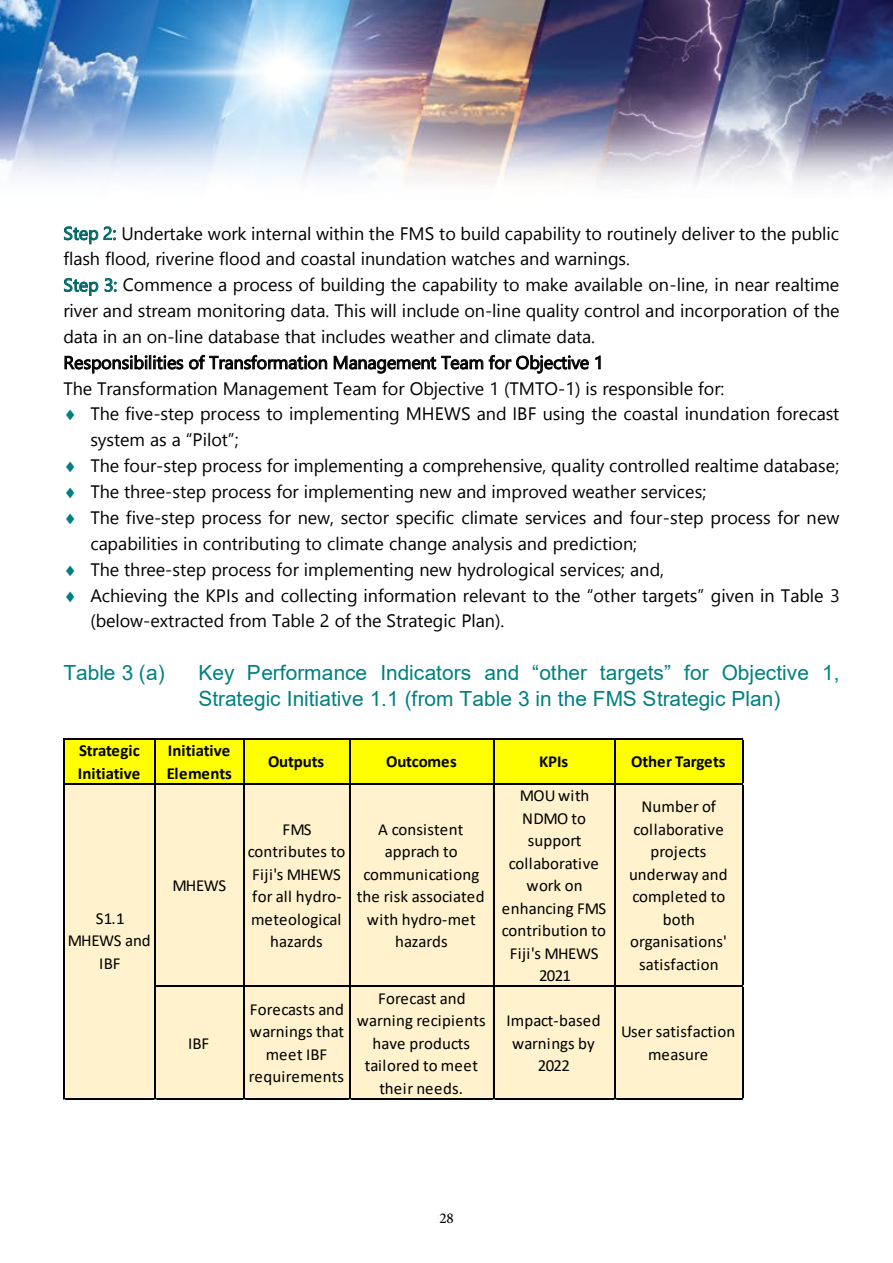
<style>
.page{position:relative;width:893px;height:1263px;background:#fff}
.page>*{position:absolute;margin:0;border:0;box-sizing:border-box;transform-origin:0 0}
.t1{font:20.85px/26px "Arial";color:#008080}
.t2{font:18px "Symbol";color:#000}
.t3{font:18px "Calibri";color:#000}
.t4{font:16.8px/22.5px "Calibri";letter-spacing:.005em;color:#000;text-align:center}
.t5{font:700 16.8px/22.5px "Calibri";letter-spacing:-.005em;color:#000}
.t6{font:16.8px/22.5px "Calibri";letter-spacing:-.015em;color:#000;text-align:center}
.s1{font-style:inherit}
</style>
<div class="page">
<img style="left:0;top:0;width:893px;height:1100px">
<div style="left:64px;top:739px;width:680px;height:45px;background:#ff0"></div>
<div style="left:64px;top:783px;width:680px;height:316px;background:#fff2cc"></div>
<hr style="left:64px;top:738px;width:680px;height:1px;background:#000">
<hr style="left:64px;top:783px;width:680px;height:1px;background:#000">
<hr style="left:156px;top:986px;width:588px;height:1px;background:#000">
<hr style="left:63px;top:738px;width:1px;height:361px;background:#000">
<hr style="left:154px;top:739px;width:2px;height:360px;background:#000">
<hr style="left:243px;top:739px;width:1px;height:360px;background:#000">
<hr style="left:349px;top:739px;width:1px;height:360px;background:#000">
<hr style="left:493px;top:739px;width:1px;height:360px;background:#000">
<hr style="left:614px;top:739px;width:1px;height:360px;background:#000">
<hr style="left:64px;top:1098px;width:680px;height:1px;background:#000">
<hr style="left:743px;top:739px;width:1px;height:360px;background:#000">
<svg style="left:665px;top:226px;width:26px;height:18px"></svg>
<svg style="left:703px;top:226px;width:16px;height:14px"></svg>
<svg style="left:105px;top:278px;width:12px;height:14px"></svg>
<svg style="left:595px;top:355px;width:6px;height:14px"></svg>
<svg style="left:229px;top:433px;width:9px;height:16px"></svg>
<svg style="left:167px;top:486px;width:19px;height:12px"></svg>
<svg style="left:167px;top:564px;width:19px;height:12px"></svg>
<svg style="left:265px;top:588px;width:8px;height:14px"></svg>
<svg style="left:282px;top:592px;width:6px;height:10px"></svg>
<svg style="left:309px;top:592px;width:17px;height:10px"></svg>
<svg style="left:334px;top:588px;width:1px;height:13px"></svg>
<svg style="left:348px;top:592px;width:8px;height:14px"></svg>
<svg style="left:365px;top:588px;width:2px;height:13px"></svg>
<svg style="left:378px;top:588px;width:6px;height:13px"></svg>
<svg style="left:396px;top:592px;width:28px;height:10px"></svg>
<svg style="left:432px;top:588px;width:2px;height:13px"></svg>
<svg style="left:464px;top:592px;width:14px;height:10px"></svg>
<svg style="left:484px;top:592px;width:7px;height:10px"></svg>
<svg style="left:501px;top:592px;width:8px;height:10px"></svg>
<svg style="left:563px;top:588px;width:17px;height:14px"></svg>
<svg style="left:649px;top:592px;width:34px;height:14px"></svg>
<svg style="left:698px;top:588px;width:5px;height:5px"></svg>
<svg style="left:64px;top:226px;width:52px;height:18px"></svg>
<svg style="left:123px;top:226px;width:530px;height:18px"></svg>
<svg style="left:730px;top:226px;width:114px;height:18px"></svg>
<svg style="left:64px;top:252px;width:565px;height:18px"></svg>
<svg style="left:64px;top:278px;width:34px;height:18px"></svg>
<svg style="left:124px;top:278px;width:721px;height:18px"></svg>
<svg style="left:65px;top:303px;width:263px;height:18px"></svg>
<svg style="left:335px;top:303px;width:509px;height:18px"></svg>
<svg style="left:64px;top:329px;width:530px;height:15px"></svg>
<svg style="left:64px;top:355px;width:263px;height:18px"></svg>
<svg style="left:334px;top:353px;width:149px;height:21px"></svg>
<svg style="left:489px;top:355px;width:100px;height:19px"></svg>
<svg style="left:64px;top:381px;width:659px;height:18px"></svg>
<svg style="left:66px;top:407px;width:518px;height:18px"></svg>
<svg style="left:592px;top:407px;width:253px;height:14px"></svg>
<svg style="left:91px;top:433px;width:115px;height:17px"></svg>
<svg style="left:66px;top:458px;width:772px;height:18px"></svg>
<svg style="left:66px;top:485px;width:81px;height:14px"></svg>
<svg style="left:197px;top:484px;width:508px;height:18px"></svg>
<svg style="left:66px;top:510px;width:779px;height:18px"></svg>
<svg style="left:91px;top:536px;width:545px;height:18px"></svg>
<svg style="left:66px;top:562px;width:81px;height:15px"></svg>
<svg style="left:197px;top:562px;width:466px;height:18px"></svg>
<svg style="left:66px;top:591px;width:8px;height:11px"></svg>
<svg style="left:91px;top:588px;width:162px;height:18px"></svg>
<svg style="left:588px;top:588px;width:48px;height:14px"></svg>
<svg style="left:712px;top:588px;width:133px;height:18px"></svg>
<svg style="left:92px;top:614px;width:412px;height:18px"></svg>
<p class="t2" style="left:654px;top:222px;width:76px">★ ★★</p>
<p class="t2" style="left:207px;top:429px;width:22px">●□▼</p>
<p class="t2" style="left:146px;top:481px;width:51px">★★ ★</p>
<p class="t2" style="left:146px;top:558px;width:51px">★★ ★</p>
<p class="t2" style="left:254px;top:584px;width:142px">■ □●● ▼■ ■□</p>
<p class="t2" style="left:425px;top:584px;width:137px">▼□■ ● ❖ ■▼ ▼□ ▼</p>
<p class="t2" style="left:642px;top:584px;width:57px">▼ ▼▲</p>
<p class="t1" style="left:63px;top:659px;width:103px">Table 3 (a)</p>
<p class="t1" style="left:198px;top:659px;width:643px">Key Performance Indicators <span class="s1">and “other targets”</span> for Objective 1,<br>Strategic Initiative 1.1 (from Table 3 in the FMS Strategic Plan)</p>
<p class="t5" style="left:78px;top:739px;width:64px">Strategic<br>Initiative</p>
<p class="t5" style="left:167px;top:739px;width:67px">Initiative<br>Elements</p>
<p class="t5" style="left:268px;top:750px;width:58px">Outputs</p>
<p class="t5" style="left:386px;top:750px;width:72px">Outcomes</p>
<p class="t5" style="left:539px;top:750px;width:31px">KPIs</p>
<p class="t5" style="left:631px;top:750px;width:96px">Other Targets</p>
<p class="t6" style="left:68px;top:906px;width:85px">S1.1<br>MHEWS and<br>IBF</p>
<p class="t4" style="left:172px;top:874px;width:55px">MHEWS</p>
<p class="t4" style="left:188px;top:1031px;width:23px">IBF</p>
<p class="t4" style="left:248px;top:818px;width:99px">FMS contributes to<br>Fiji's MHEWS for all hydro&shy;meteological hazards</p>
<p class="t4" style="left:357px;top:818px;width:129px">A consistent apprach to communicationg the risk associated with hydro-met hazards</p>
<p class="t4" style="left:249px;top:998px;width:97px">Forecasts and warnings that meet IBF requirements</p>
<p class="t4" style="left:357px;top:986px;width:130px">Forecast and warning recipients have products tailored to meet their needs.</p>
<p class="t4" style="left:502px;top:784px;width:106px">MOU with<br>NDMO to support collaborative work on enhancing FMS contribution to<br>Fiji's MHEWS<br>2021</p>
<p class="t4" style="left:629px;top:795px;width:100px">Number of collaborative projects underway and completed to both organisations' satisfaction</p>
<p class="t4" style="left:506px;top:1009px;width:96px">Impact-based warnings by<br>2022</p>
<p class="t4" style="left:621px;top:1020px;width:116px">User satisfaction measure</p>
<p class="t3" style="left:429px;top:1202px;width:26px">28<sub>28</sub></p>
</div>
